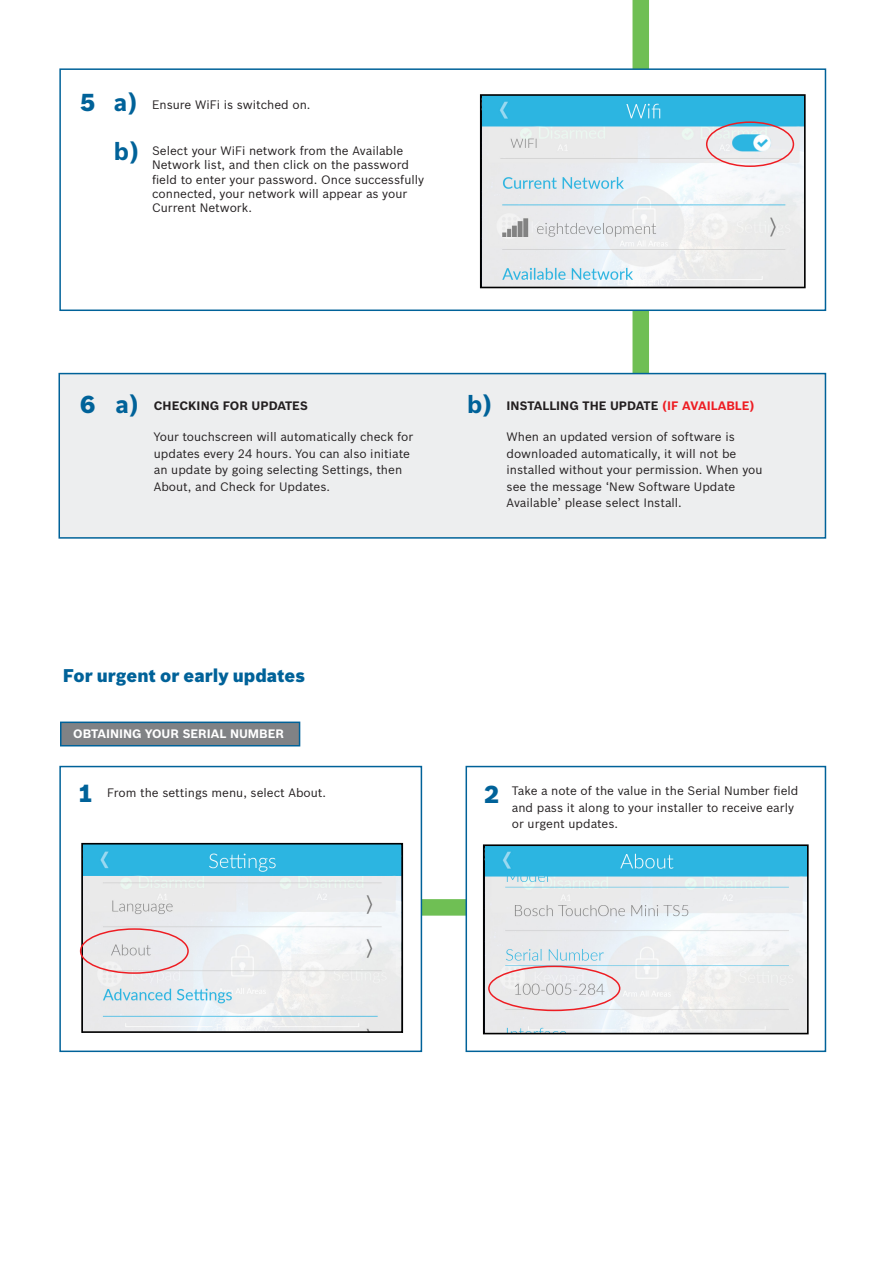
<style>
.page{position:relative;width:893px;height:1263px;background:#fff}
.page>*{position:absolute;margin:0;border:0;box-sizing:border-box;transform-origin:0 0}
.t1{font:700 24px "Bosch Sans";color:#006299}
.t2{font:900 24px "Bosch Sans";color:#006299}
.t3{font:900 18px "Bosch Sans";color:#006299}
.t4{font:12px/16.5px "Bosch Sans";color:#231f20}
.t5{font:700 12px "Bosch Sans";color:#231f20}
.t6{font:700 12px "Bosch Sans";color:#fff}
.s1{color:#ee1d23}
</style>
<div class="page">
<svg style="left:577px;top:0;width:89px;height:373px"></svg>
<div style="left:58px;top:373px;width:768px;height:166px;background:#edeeef;border:2px solid #006299"></div>
<svg style="left:422px;top:844px;width:44px;height:88px"></svg>
<div style="left:466px;top:766px;width:360px;height:286px;background:#fff;border:2px solid #006299"></div>
<img style="left:486px;top:847px;width:320px;height:184px">
<div style="left:483px;top:844px;width:326px;height:190px;border:2px solid #000"></div>
<div style="left:59px;top:766px;width:363px;height:286px;background:#fff;border:2px solid #006299"></div>
<img style="left:84px;top:846px;width:316px;height:184px">
<div style="left:81px;top:843px;width:322px;height:190px;border:2px solid #000"></div>
<div style="left:488px;top:966px;width:132px;height:45px;border:2px solid #ee1d23;border-radius:50%"></div>
<div style="left:80px;top:928px;width:109px;height:46px;border:2px solid #ee1d23;border-radius:50%"></div>
<svg style="left:60px;top:721px;width:241px;height:26px;background:#75838c"></svg>
<div style="left:59px;top:68px;width:767px;height:243px;background:#fff;border:2px solid #006299"></div>
<img style="left:483px;top:97px;width:320px;height:188px">
<div style="left:480px;top:94px;width:326px;height:194px;border:2px solid #000"></div>
<div style="left:706px;top:121px;width:88px;height:46px;border:2px solid #ee1d23;border-radius:50%"></div>
<p class="t2" style="left:80px;top:88px;width:17px">5</p>
<p class="t1" style="left:114px;top:88px;width:25px">a)</p>
<p class="t4" style="left:152px;top:96px;width:160px">Ensure WiFi is switched on.</p>
<p class="t4" style="left:152px;top:143px;width:274px;line-height:14.4px">Select your WiFi network from the Available Network list, and then click on the password field to enter your password. Once successfully connected, your network will appear as your Current Network.</p>
<p class="t1" style="left:114px;top:136px;width:27px">b)</p>
<p class="t2" style="left:80px;top:389px;width:17px">6</p>
<p class="t1" style="left:115px;top:390px;width:25px">a)</p>
<p class="t1" style="left:467px;top:390px;width:27px">b)</p>
<p class="t5" style="left:154px;top:398px;width:155px">CHECKING FOR UPDATES</p>
<p class="t4" style="left:154px;top:429px;width:261px">Your touchscreen will automatically check for updates every 24 hours. You can also initiate an update by going selecting Settings, then About, and Check for Updates.</p>
<p class="t5" style="left:507px;top:398px;width:249px">INSTALLING THE UPDATE <span class="s1">(IF AVAILABLE)</span></p>
<p class="t4" style="left:507px;top:429px;width:231px">When an updated version of software is downloaded automatically, it will not be</p>
<p class="t4" style="left:507px;top:462px;width:257px">installed without your permission. When you</p>
<p class="t4" style="left:507px;top:478px;width:230px">see the message ‘New Software Update</p>
<p class="t4" style="left:507px;top:495px;width:177px">Available’ please select Install.</p>
<p class="t3" style="left:63px;top:664px;width:244px">For urgent or early updates</p>
<p class="t6" style="left:73px;top:726px;width:212px">OBTAINING YOUR SERIAL NUMBER</p>
<p class="t2" style="left:78px;top:779px;width:17px">1</p>
<p class="t4" style="left:107px;top:785px;width:220px">From the settings menu, select About.</p>
<p class="t2" style="left:484px;top:779px;width:17px">2</p>
<p class="t4" style="left:512px;top:782px;width:288px">Take a note of the value in the Serial Number field and pass it along to your installer to receive early or urgent updates.</p>
</div>
